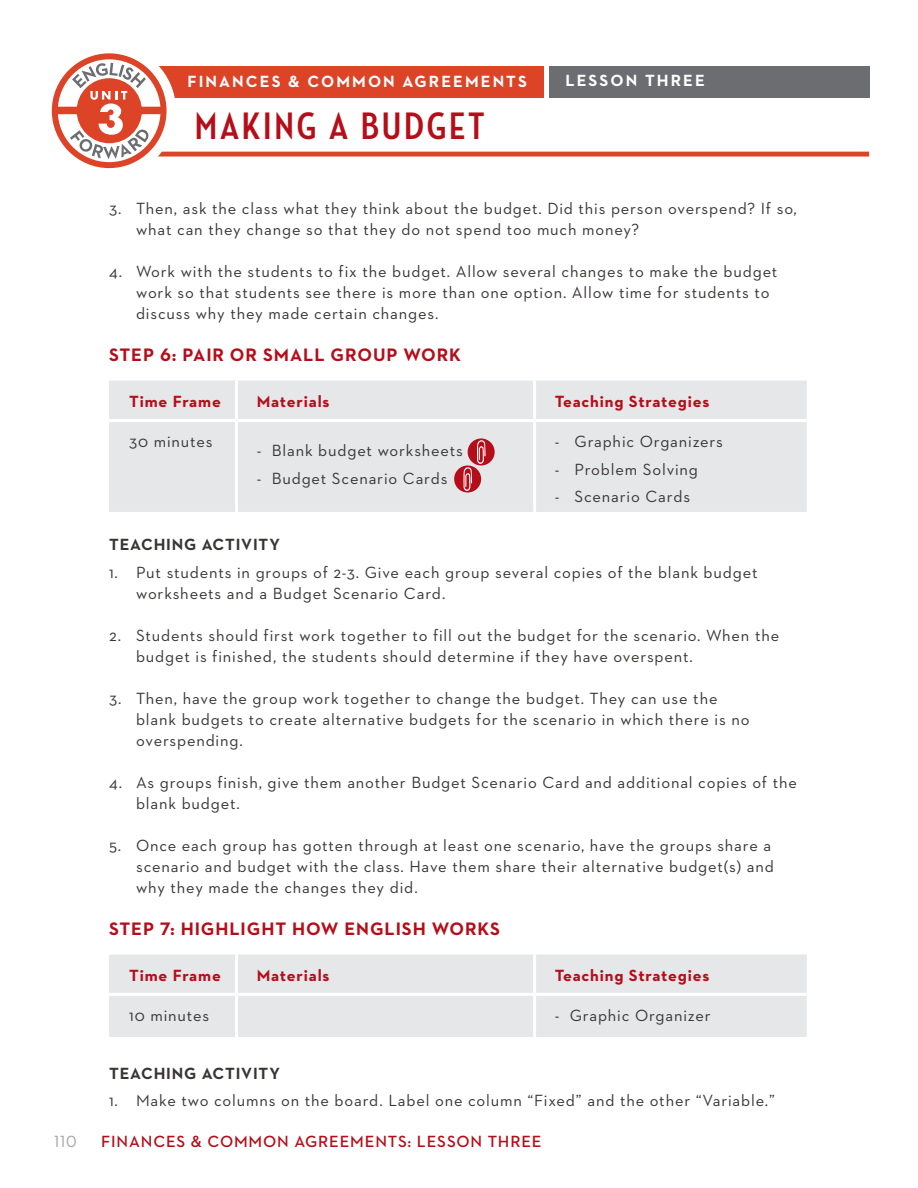
<style>
.page{position:relative;width:918px;height:1188px;background:#fff}
.page>*{position:absolute;margin:0;border:0;box-sizing:border-box;transform-origin:0 0}
.t1{font:700 39px "Neutraface Condensed";letter-spacing:.07em;color:#b50e1a}
.STEPS{font:700 18.3px "Neutraface 2 Text";letter-spacing:.05em;color:#b50e1a}
.t2{font:16.5px/21px "Neutraface 2 Text";letter-spacing:.05em;color:#383635}
.t3{font:700 16.5px "Neutraface 2 Text";letter-spacing:.05em;color:#b50e1a}
.t4{font:600 16.5px "Neutraface 2 Text";letter-spacing:.05em;color:#b50e1a}
.t5{font:700 16.5px "Neutraface 2 Text";letter-spacing:.125em;color:#fff}
.SUBHEAD_GRAY{font:700 16.5px "Neutraface 2 Text";letter-spacing:.05em;color:#383635}
.t6{font:16.5px "Neutraface 2 Text";color:#a7a2a0}
</style>
<div class="page">
<div style="left:155px;top:66px;width:388px;height:31px;background:#dc4327"></div>
<div style="left:549px;top:67px;width:321px;height:31px;background:#6c6d70"></div>
<div style="left:95px;top:152px;width:774px;height:5px;background:#dc4327"></div>
<svg style="left:51px;top:53px;width:125px;height:116px"></svg>
<div style="left:109px;top:381px;width:698px;height:131px;background:#e6e7e9"></div>
<hr style="left:235px;top:381px;width:3px;height:38px;background:#fff">
<hr style="left:533px;top:381px;width:3px;height:38px;background:#fff">
<hr style="left:109px;top:419px;width:128px;height:3px;background:#fff">
<hr style="left:237px;top:419px;width:298px;height:3px;background:#fff">
<hr style="left:235px;top:422px;width:3px;height:90px;background:#fff">
<hr style="left:535px;top:419px;width:272px;height:3px;background:#fff">
<hr style="left:533px;top:422px;width:3px;height:90px;background:#fff">
<div style="left:109px;top:954px;width:698px;height:83px;background:#e6e7e9"></div>
<hr style="left:235px;top:954px;width:3px;height:39px;background:#fff">
<hr style="left:533px;top:954px;width:3px;height:39px;background:#fff">
<hr style="left:109px;top:993px;width:128px;height:3px;background:#fff">
<hr style="left:237px;top:993px;width:298px;height:3px;background:#fff">
<hr style="left:235px;top:996px;width:3px;height:41px;background:#fff">
<hr style="left:535px;top:993px;width:272px;height:3px;background:#fff">
<hr style="left:533px;top:996px;width:3px;height:41px;background:#fff">
<div style="left:468px;top:438px;width:27px;height:27px;background:#b50e1a;border-radius:50%"></div>
<div style="left:454px;top:465px;width:27px;height:28px;background:#b50e1a;border-radius:50%"></div>
<svg style="left:463px;top:439px;width:23px;height:52px"></svg>
<p class="t5" style="left:188px;top:71px;width:341px">FINANCES &amp; COMMON AGREEMENTS</p>
<p class="t5" style="left:565px;top:70px;width:141px">LESSON THREE</p>
<h1 class="t1" style="left:195px;top:104px;width:291px">MAKING A BUDGET</h1>
<p class="t2" style="left:136px;top:197px;width:662px;text-indent:-27px">3. Then, ask the class what they think about the budget. Did this person overspend? If so, what can they change so that they do not spend too much money?</p>
<p class="t2" style="left:136px;top:260px;width:643px;text-indent:-27px">4. Work with the students to fix the budget. Allow several changes to make the budget work so that students see there is more than one option. Allow time for students to discuss why they made certain changes.</p>
<p class="STEPS" style="left:109px;top:343px;width:354px">STEP 6: PAIR OR SMALL GROUP WORK</p>
<p class="t3" style="left:129px;top:391px;width:93px">Time Frame</p>
<p class="t3" style="left:257px;top:391px;width:74px">Materials</p>
<p class="t3" style="left:555px;top:391px;width:156px">Teaching Strategies</p>
<p class="t2" style="left:129px;top:430px;width:85px">30 minutes</p>
<p class="t2" style="left:555px;top:430px;width:169px">- Graphic Organizers</p>
<p class="t2" style="left:555px;top:458px;width:145px">- Problem Solving</p>
<p class="t2" style="left:555px;top:486px;width:137px">- Scenario Cards</p>
<p class="t2" style="left:257px;top:439px;width:208px">- Blank budget worksheets</p>
<p class="t2" style="left:257px;top:467px;width:192px">- Budget Scenario Cards</p>
<p class="SUBHEAD_GRAY" style="left:109px;top:534px;width:172px">TEACHING ACTIVITY</p>
<p class="t2" style="left:136px;top:561px;width:623px;text-indent:-27px">1. Put students in groups of 2-3. Give each group several copies of the blank budget worksheets and a Budget Scenario Card.</p>
<p class="t2" style="left:136px;top:624px;width:645px;text-indent:-27px">2. Students should first work together to fill out the budget for the scenario. When the budget is finished, the students should determine if they have overspent.</p>
<p class="t2" style="left:136px;top:687px;width:615px;text-indent:-27px">3. Then, have the group work together to change the budget. They can use the blank budgets to create alternative budgets for the scenario in which there is no overspending.</p>
<p class="t2" style="left:136px;top:771px;width:662px;text-indent:-27px">4. As groups finish, give them another Budget Scenario Card and additional copies of the blank budget.</p>
<p class="t2" style="left:136px;top:834px;width:639px;text-indent:-27px">5. Once each group has gotten through at least one scenario, have the groups share a scenario and budget with the class. Have them share their alternative budget(s) and why they made the changes they did.</p>
<p class="STEPS" style="left:109px;top:917px;width:393px">STEP 7: HIGHLIGHT HOW ENGLISH WORKS</p>
<p class="t3" style="left:129px;top:965px;width:93px">Time Frame</p>
<p class="t3" style="left:257px;top:965px;width:74px">Materials</p>
<p class="t3" style="left:555px;top:965px;width:156px">Teaching Strategies</p>
<p class="t2" style="left:129px;top:1004px;width:81px">10 minutes</p>
<p class="t2" style="left:555px;top:1004px;width:157px">- Graphic Organizer</p>
<p class="SUBHEAD_GRAY" style="left:109px;top:1062px;width:172px">TEACHING ACTIVITY</p>
<p class="t2" style="left:109px;top:1090px;width:667px">1. Make two columns on the board. Label one column “Fixed” and the other “Variable.”</p>
<p class="t6" style="left:54px;top:1131px;width:24px">110</p>
<p class="t4" style="left:101px;top:1131px;width:442px">FINANCES &amp; COMMON AGREEMENTS: LESSON THREE</p>
</div>
